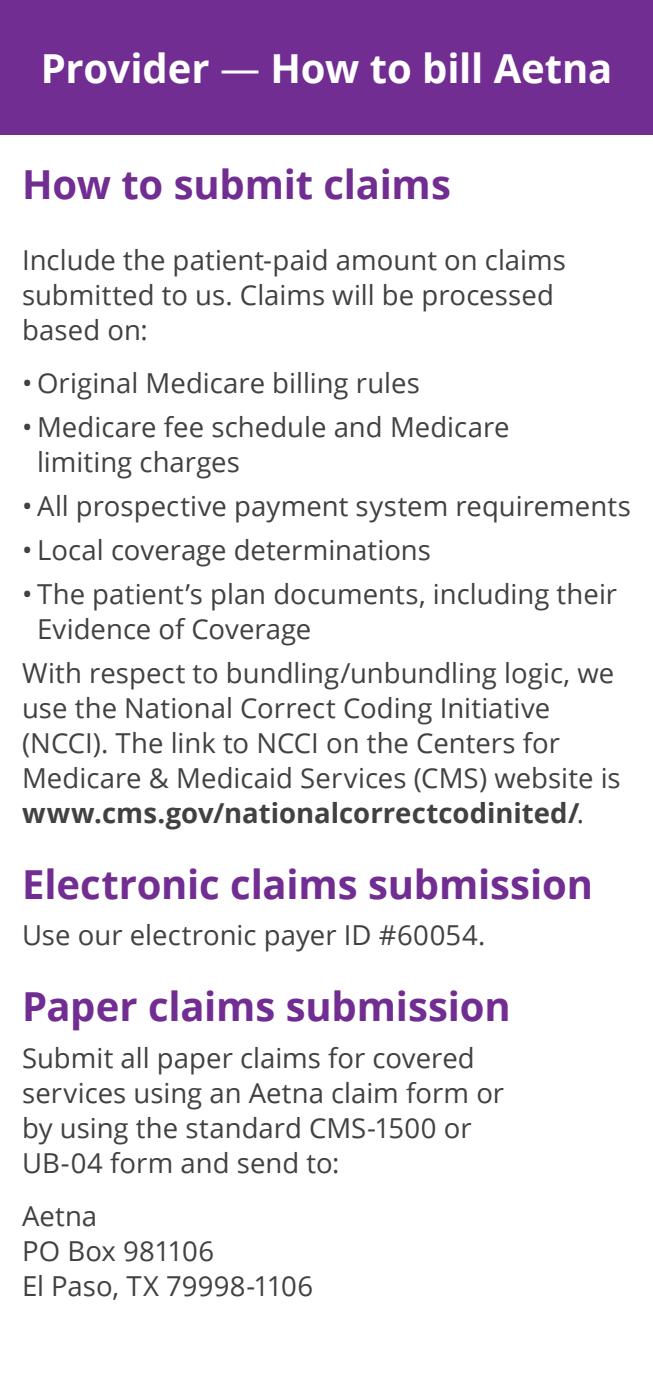
<style>
.page{position:relative;width:653px;height:1377px;background:#fff}
.page>*{position:absolute;margin:0;border:0;box-sizing:border-box;transform-origin:0 0}
.t1{font:700 40px "Open Sans";letter-spacing:-.005em;color:#712d91}
.t2{font:700 40px "Open Sans";letter-spacing:-.005em;color:#fff}
.t3{font:27.5px/35px "Open Sans";color:#414042}
.s1{font-weight:400}
.s2{font-weight:700}
</style>
<div class="page">
<div style="left:0;top:0;width:652px;height:135px;background:#712d91"></div>
<h1 class="t2" style="left:41px;top:40px;width:573px">Provider <span class="s1">—</span> How to bill Aetna</h1>
<h1 class="t1" style="left:22px;top:156px;width:430px">How to submit claims</h1>
<p class="t3" style="left:22px;top:241px;width:545px">Include the patient-paid amount on claims submitted to us. Claims will be processed based on:</p>
<p class="t3" style="left:22px;top:364px;width:399px">• Original Medicare billing rules</p>
<p class="t3" style="left:37px;top:408px;width:474px;text-indent:-15px">• Medicare fee schedule and Medicare limiting charges</p>
<p class="t3" style="left:22px;top:487px;width:610px">• All prospective payment system requirements</p>
<p class="t3" style="left:22px;top:531px;width:410px">• Local coverage determinations</p>
<p class="t3" style="left:37px;top:575px;width:581px;text-indent:-15px">• The patient’s plan documents, including their<br>Evidence of Coverage</p>
<p class="t3" style="left:22px;top:654px;width:600px">With respect to bundling/unbundling logic, we use the National Correct Coding Initiative (NCCI). The link to NCCI on the Centers for Medicare &amp; Medicaid Services (CMS) website is <span class="s2">www.cms.gov/nationalcorrectcodinited/</span>.</p>
<h1 class="t1" style="left:22px;top:856px;width:572px">Electronic claims submission</h1>
<p class="t3" style="left:22px;top:917px;width:465px">Use our electronic payer ID #60054.</p>
<h1 class="t1" style="left:22px;top:979px;width:490px">Paper claims submission</h1>
<p class="t3" style="left:22px;top:1039px;width:483px">Submit all paper claims for covered services using an Aetna claim form or by using the standard CMS-1500 or<br>UB-04 form and send to:</p>
<p class="t3" style="left:22px;top:1197px;width:293px">Aetna<br>PO Box 981106<br>El Paso, TX 79998-1106</p>
</div>
